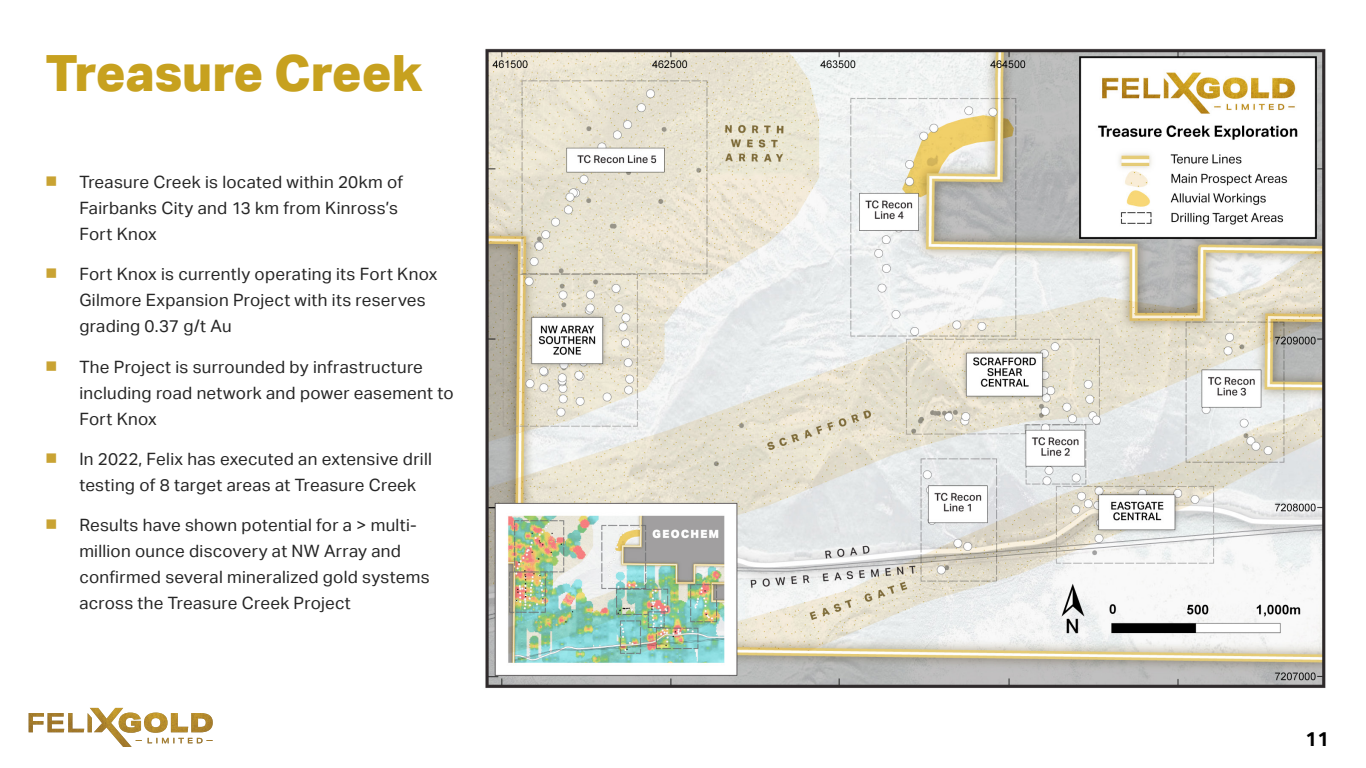
<style>
.page{position:relative;width:1366px;height:768px;background:#fff}
.page>*{position:absolute;margin:0;border:0;box-sizing:border-box;transform-origin:0 0}
.t1{font:800 50px "Aktiv Grotesk";letter-spacing:-.005em;color:#c7a11f}
.t2{font:700 20px "Aktiv Grotesk";color:#000}
.t3{font:17px/26px "Aktiv Grotesk";letter-spacing:.015em;color:#262626}
.s1{font-weight:500;font-size:20px;color:#c9a333}
</style>
<div class="page">
<img style="left:485px;top:48px;width:841px;height:640px">
<img style="left:29px;top:708px;width:184px;height:39px">
<h1 class="t1" style="left:45px;top:42px;width:379px">Treasure Creek</h1>
<p class="t3" style="left:79px;top:169px;width:325px;text-indent:-34px"><span class="s1">■</span> Treasure Creek is located within 20km of<br>Fairbanks City and 13 km from Kinross’s<br>Fort Knox</p>
<p class="t3" style="left:79px;top:262px;width:359px;text-indent:-34px"><span class="s1">■</span> Fort Knox is currently operating its Fort Knox<br>Gilmore Expansion Project with its reserves grading 0.37 g/t Au</p>
<p class="t3" style="left:79px;top:354px;width:376px;text-indent:-34px"><span class="s1">■</span> The Project is surrounded by infrastructure including road network and power easement to<br>Fort Knox</p>
<p class="t3" style="left:79px;top:446px;width:354px;text-indent:-34px"><span class="s1">■</span> In 2022, Felix has executed an extensive drill testing of 8 target areas at Treasure Creek</p>
<p class="t3" style="left:79px;top:512px;width:352px;text-indent:-34px"><span class="s1">■</span> Results have shown potential for a &gt; multi&shy;million ounce discovery at NW Array and confirmed several mineralized gold systems across the Treasure Creek Project</p>
<p class="t2" style="left:1306px;top:728px;width:25px">11</p>
</div>
